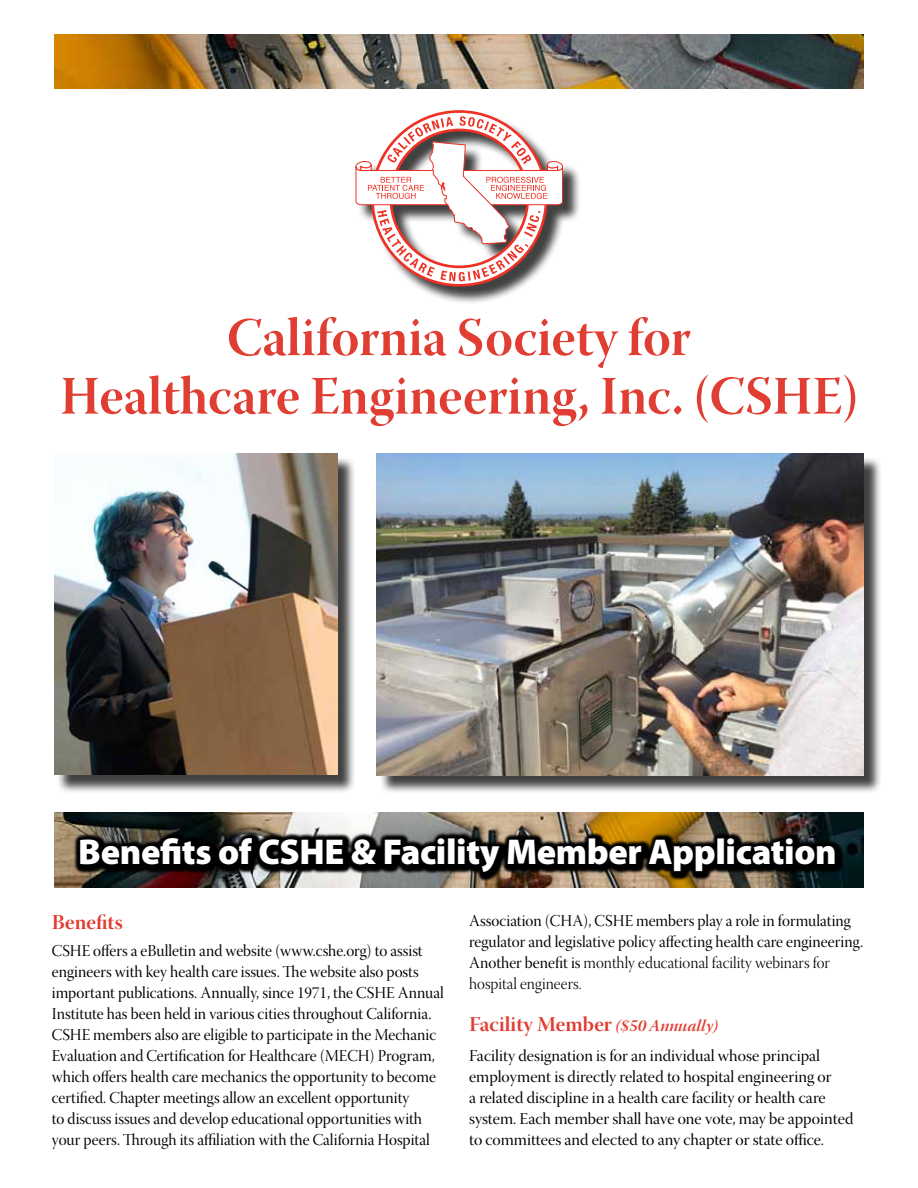
<style>
.page{position:relative;width:918px;height:1188px;background:#fff}
.page>*{position:absolute;margin:0;border:0;box-sizing:border-box;transform-origin:0 0}
.t1{font:54px/58.5px "Warnock Pro Bold Disp";color:#e13e33;text-align:center}
.t2{font:900 36px "Myriad Pro";letter-spacing:-.01em;color:#fff}
.t3{font:21px "Warnock Pro Bold Disp";color:#e13e33}
.t4{font:16.5px/21px "Warnock Pro Disp";letter-spacing:.005em;color:#000;scale:.96 1}
.t5{font:16.5px/21px "Warnock Pro Disp";letter-spacing:.005em;color:#000}
.t6{font:16.5px/21px "Warnock Pro Light Disp";color:#000;scale:.96 1}
.s1{font-family:"Warnock Pro Disp"}
.s2{font-family:"Warnock Pro Bold It Disp";font-size:16.5px}
</style>
<div class="page">
<img style="left:54px;top:812px;width:810px;height:76px">
<svg style="left:74px;top:831px;width:770px;height:52px;background:#2f2a23"></svg>
<div style="left:358px;top:113px;width:224px;height:192px;background:#000;opacity:.75"></div>
<svg style="left:356px;top:110px;width:207px;height:177px"></svg>
<img style="left:54px;top:35px;width:810px;height:54px">
<div style="left:379px;top:456px;width:503px;height:338px;background:#000;opacity:.75"></div>
<img style="left:377px;top:454px;width:487px;height:321px">
<div style="left:56px;top:456px;width:300px;height:337px;background:#000;opacity:.75"></div>
<img style="left:54px;top:454px;width:283px;height:321px">
<h1 class="t1" style="left:60px;top:307px;width:800px">California Society for<br>Healthcare Engineering, Inc. (CSHE)</h1>
<h2 class="t2" style="left:78px;top:828px;width:760px">Benefits of CSHE &amp; Facility Member Application</h2>
<p class="t3" style="left:52px;top:910px;width:72px">Benefits</p>
<p class="t4" style="left:52px;top:942px;width:410px">CSHE offers a eBulletin and website (www.cshe.org) to assist engineers with key health care issues. The website also posts important publications. Annually, since 1971, the CSHE Annual Institute has been held in various cities throughout California.<br>CSHE members also are eligible to participate in the Mechanic Evaluation and Certification for Healthcare (MECH) Program, which offers health care mechanics the opportunity to become certified. Chapter meetings allow an excellent opportunity<br>to discuss issues and develop educational opportunities with your peers. Through its affiliation with the California Hospital</p>
<p class="t4" style="left:469px;top:912px;width:412px">Association (CHA), CSHE members play a role in formulating regulator and legislative policy affecting health care engineering.</p>
<p class="t6" style="left:469px;top:954px;width:377px"><span class="s1">Another benefit is</span> monthly educational facility webinars for hospital engineers.</p>
<p class="t3" style="left:469px;top:1011px;width:250px">Facility Member <span class="s2">($50 Annually)</span></p>
<p class="t5" style="left:469px;top:1047px;width:386px">Facility designation is for an individual whose principal employment is directly related to hospital engineering or<br>a related discipline in a health care facility or health care system. Each member shall have one vote, may be appointed to committees and elected to any chapter or state office.</p>
</div>
